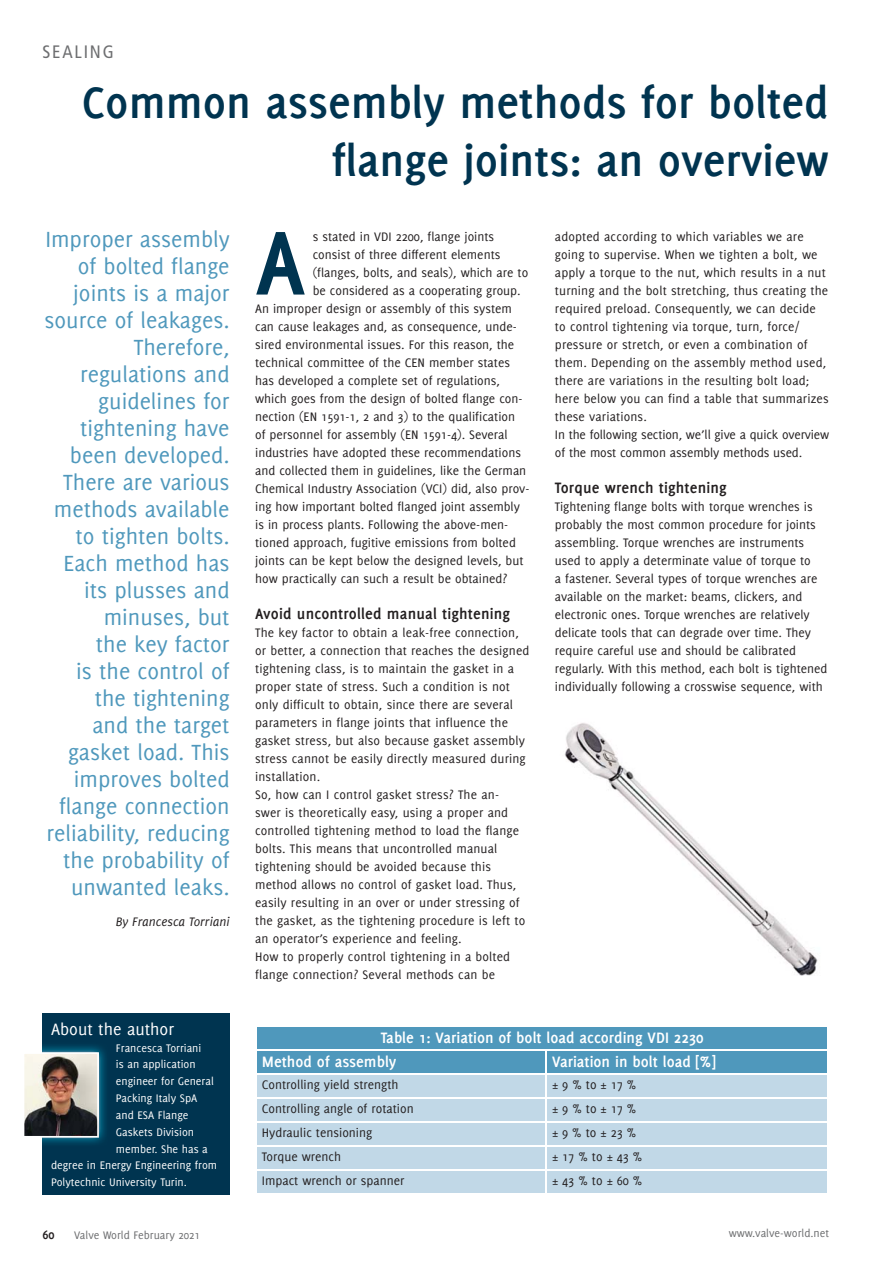
<style>
.page{position:relative;width:893px;height:1263px;background:#fff}
.page>*{position:absolute;margin:0;border:0;box-sizing:border-box;transform-origin:0 0}
.t1{font:700 99.15px "Delicious";color:#003450}
.t2{font:700 48px/57.6px "Delicious";color:#003450;text-align:right}
.t3{font:24px/27px "Delicious";color:#4f98bc;text-align:right}
.t4{font:18px "Delicious";color:#fff}
.t5{font:condensed 18px "Frutiger";letter-spacing:.1em;color:#6d6e70}
.t6{font:700 16.5px/24px "Delicious";color:#fff}
.t7{font:700 16.5px "Delicious";letter-spacing:.01em;color:#231f20}
.t8{font:13.5px/18px "Delicious";color:#231f20}
.t9{font:italic 13.5px "Delicious";color:#231f20}
.t10{font:700 13.5px "Delicious";color:#231f20}
.t11{font:12px "Delicious";color:#fff}
.t12{font:12px "Delicious";color:#6d6e70}
</style>
<div class="page">
<div style="left:43px;top:1014px;width:187px;height:181px;background:#003450"></div>
<img style="left:42px;top:1042px;width:64px;height:105px">
<img style="left:24px;top:1052px;width:75px;height:86px">
<svg style="left:257px;top:1027px;width:570px;height:166px;background:#a7c9dd"></svg>
<img style="left:564px;top:723px;width:254px;height:253px">
<h3 class="t5" style="left:43px;top:44px;width:73px">SEALING</h3>
<h2 class="t2" style="left:81px;top:78px;width:749px">Common assembly methods for bolted flange joints: an overview</h2>
<p class="t3" style="left:45px;top:227px;width:187px">Improper assembly of bolted flange joints is a major source of leakages.<br>Therefore, regulations and guidelines for tightening have been developed.<br>There are various methods available to tighten bolts.<br>Each method has its plusses and minuses, but<br>the key factor<br>is the control of the tightening<br>and the target gasket load. This improves bolted flange connection reliability, reducing the probability of unwanted leaks.</p>
<p class="t9" style="left:116px;top:916px;width:115px">By Francesca Torriani</p>
<h3 class="t4" style="left:51px;top:1021px;width:125px">About the author</h3>
<p class="t11" style="left:116px;top:1043px;width:87px">Francesca Torriani</p>
<p class="t11" style="left:116px;top:1059px;width:81px">is an application</p>
<p class="t11" style="left:116px;top:1076px;width:99px">engineer for General</p>
<p class="t11" style="left:116px;top:1093px;width:83px">Packing Italy SpA</p>
<p class="t11" style="left:116px;top:1110px;width:74px">and ESA Flange</p>
<p class="t11" style="left:116px;top:1127px;width:80px">Gaskets Division</p>
<p class="t11" style="left:116px;top:1144px;width:94px">member. She has a</p>
<p class="t11" style="left:51px;top:1160px;width:168px">degree in Energy Engineering from</p>
<p class="t11" style="left:51px;top:1177px;width:137px">Polytechnic University Turin.</p>
<h1 class="t1" style="left:255px;top:222px;width:52px">A</h1>
<p class="t8" style="left:313px;top:228px;width:183px">s stated in VDI 2200, flange joints</p>
<p class="t8" style="left:313px;top:246px;width:189px">consist of three different elements</p>
<p class="t8" style="left:313px;top:264px;width:217px">(flanges, bolts, and seals), which are to</p>
<p class="t8" style="left:313px;top:282px;width:210px">be considered as a cooperating group.</p>
<p class="t8" style="left:255px;top:300px;width:258px">An improper design or assembly of this system</p>
<p class="t8" style="left:255px;top:318px;width:263px">can cause leakages and, as consequence, unde-</p>
<p class="t8" style="left:255px;top:336px;width:261px">sired environmental issues. For this reason, the</p>
<p class="t8" style="left:255px;top:354px;width:256px">technical committee of the CEN member states</p>
<p class="t8" style="left:255px;top:372px;width:246px">has developed a complete set of regulations,</p>
<p class="t8" style="left:255px;top:390px;width:269px">which goes from the design of bolted flange con-</p>
<p class="t8" style="left:255px;top:408px;width:262px">nection (EN 1591-1, 2 and 3) to the qualification</p>
<p class="t8" style="left:255px;top:426px;width:254px">of personnel for assembly (EN 1591-4). Several</p>
<p class="t8" style="left:255px;top:444px;width:267px">industries have adopted these recommendations</p>
<p class="t8" style="left:255px;top:462px;width:273px">and collected them in guidelines, like the German</p>
<p class="t8" style="left:255px;top:480px;width:276px">Chemical Industry Association (VCI) did, also prov-</p>
<p class="t8" style="left:255px;top:498px;width:266px">ing how important bolted flanged joint assembly</p>
<p class="t8" style="left:255px;top:516px;width:255px">is in process plants. Following the above-men-</p>
<p class="t8" style="left:255px;top:534px;width:262px">tioned approach, fugitive emissions from bolted</p>
<p class="t8" style="left:255px;top:552px;width:270px">joints can be kept below the designed levels, but</p>
<p class="t8" style="left:255px;top:570px;width:254px">how practically can such a result be obtained?</p>
<p class="t7" style="left:255px;top:607px;width:256px">Avoid uncontrolled manual tightening</p>
<p class="t8" style="left:255px;top:624px;width:276px">The key factor to obtain a leak-free connection, or better, a connection that reaches the designed tightening class, is to maintain the gasket in a proper state of stress. Such a condition is not only difficult to obtain, since there are several parameters in flange joints that influence the gasket stress, but also because gasket assembly stress cannot be easily directly measured during installation.<br>So, how can I control gasket stress? The an-<br>swer is theoretically easy, using a proper and controlled tightening method to load the flange bolts. This means that uncontrolled manual tightening should be avoided because this method allows no control of gasket load. Thus, easily resulting in an over or under stressing of the gasket, as the tightening procedure is left to an operator’s experience and feeling.<br>How to properly control tightening in a bolted flange connection? Several methods can be</p>
<p class="t8" style="left:555px;top:228px;width:276px">adopted according to which variables we are going to supervise. When we tighten a bolt, we apply a torque to the nut, which results in a nut turning and the bolt stretching, thus creating the required preload. Consequently, we can decide to control tightening via torque, turn, force/ pressure or stretch, or even a combination of them. Depending on the assembly method used, there are variations in the resulting bolt load; here below you can find a table that summarizes these variations.<br>In the following section, we’ll give a quick overview of the most common assembly methods used.</p>
<p class="t7" style="left:555px;top:481px;width:173px">Torque wrench tightening</p>
<p class="t8" style="left:555px;top:498px;width:274px">Tightening flange bolts with torque wrenches is probably the most common procedure for joints assembling. Torque wrenches are instruments used to apply a determinate value of torque to<br>a fastener. Several types of torque wrenches are available on the market: beams, clickers, and electronic ones. Torque wrenches are relatively delicate tools that can degrade over time. They require careful use and should be calibrated regularly. With this method, each bolt is tightened individually following a crosswise sequence, with</p>
<p class="t6" style="left:262px;top:1027px;width:443px;text-indent:119px">Table 1: Variation of bolt load according VDI 2230<br>Method of assembly</p>
<p class="t6" style="left:552px;top:1051px;width:165px">Variation in bolt load [%]</p>
<p class="t8" style="left:262px;top:1077px;width:138px">Controlling yield strength</p>
<p class="t8" style="left:552px;top:1077px;width:86px">± 9 % to ± 17 %</p>
<p class="t8" style="left:262px;top:1101px;width:153px">Controlling angle of rotation</p>
<p class="t8" style="left:552px;top:1101px;width:86px">± 9 % to ± 17 %</p>
<p class="t8" style="left:262px;top:1125px;width:112px">Hydraulic tensioning</p>
<p class="t8" style="left:552px;top:1125px;width:86px">± 9 % to ± 23 %</p>
<p class="t8" style="left:262px;top:1149px;width:81px">Torque wrench</p>
<p class="t8" style="left:552px;top:1149px;width:92px">± 17 % to ± 43 %</p>
<p class="t8" style="left:262px;top:1173px;width:144px">Impact wrench or spanner</p>
<p class="t8" style="left:552px;top:1173px;width:92px">± 43 % to ± 60 %</p>
<p class="t10" style="left:43px;top:1229px;width:14px">60</p>
<p class="t12" style="left:74px;top:1231px;width:127px">Valve World February 2021</p>
<p class="t12" style="left:729px;top:1228px;width:102px">www.valve-world.net</p>
</div>
